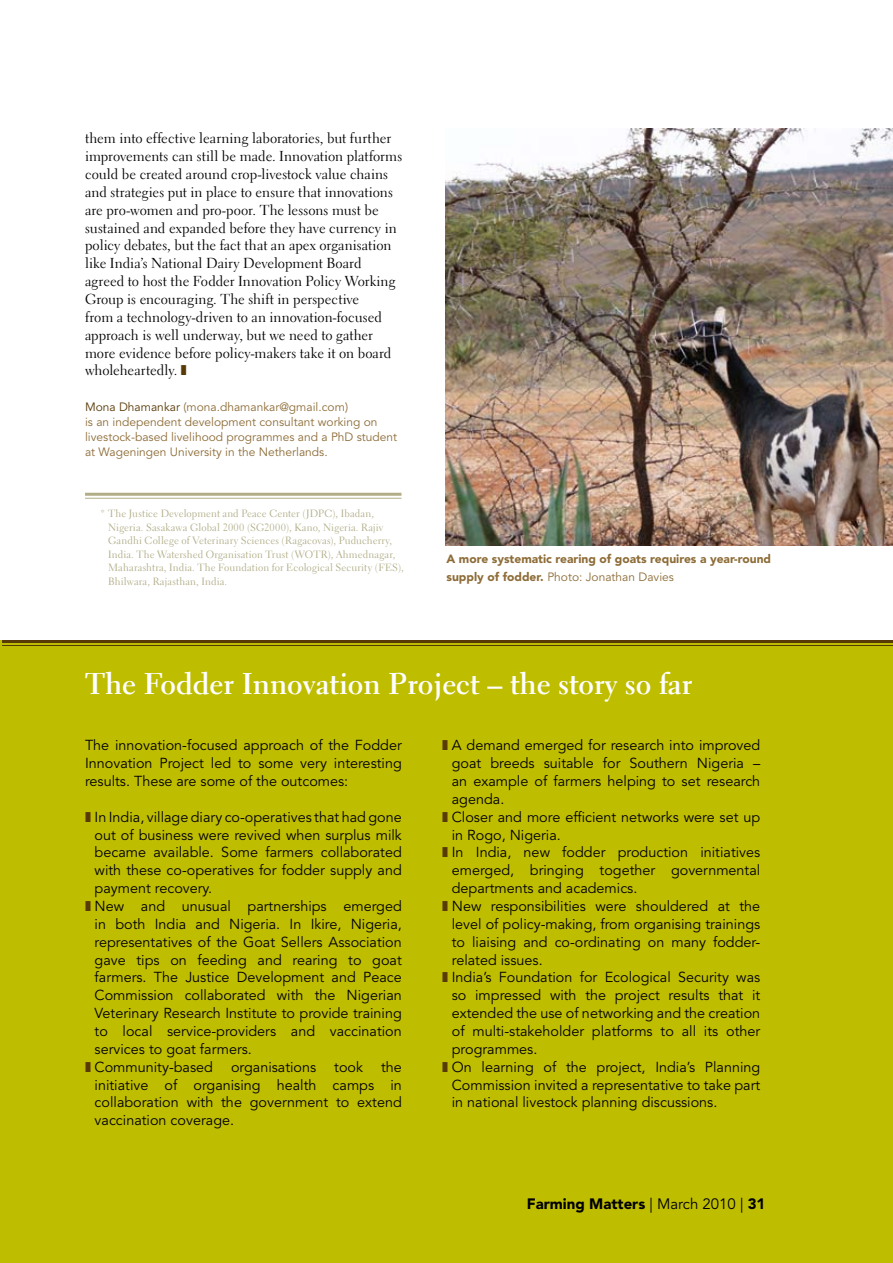
<style>
.page{position:relative;width:893px;height:1263px;background:#fff}
.page>*{position:absolute;margin:0;border:0;box-sizing:border-box;transform-origin:0 0}
.t1{font:700 30px "Electra LT Std";color:#fff}
.t2{font:900 15px "Avenir LT Std";color:#000}
.t3{font:14.4px/17.9px "Avenir LT Std";color:#000;text-align:justify}
.t4{font:14.4px/17.9px "Electra LT Std";color:#000}
.t5{font:12px/15px "Avenir LT Std";color:#8d6c37}
.t6{font:900 12px/17.9px "Avenir LT Std";color:#8d6c37}
.t7{font:10.5px/13.5px "Electra LT Std";letter-spacing:.015em;color:#b1ad87}
.s1{color:#583a06}
.s2{font-weight:400}
</style>
<div class="page">
<hr style="left:85px;top:493px;width:316px;height:3px;background:#b1ad87">
<hr style="left:85px;top:498px;width:316px;height:1px;background:#b1ad87">
<div style="left:0;top:640px;width:893px;height:623px;background:#bfbd00"></div>
<hr style="left:2px;top:640px;width:891px;height:3px;background:#583a06">
<hr style="left:2px;top:645px;width:891px;height:1px;background:#583a06">
<img style="left:446px;top:129px;width:447px;height:417px">
<p class="t4" style="left:85px;top:129px;width:319px">them into effective learning laboratories, but further improvements can still be made. Innovation platforms could be created around crop-livestock value chains and strategies put in place to ensure that innovations are pro-women and pro-poor. The lessons must be sustained and expanded before they have currency in policy debates, but the fact that an apex organisation like India’s National Dairy Development Board agreed to host the Fodder Innovation Policy Working Group is encouraging. The shift in perspective<br>from a technology-driven to an innovation-focused approach is well underway, but we need to gather more evidence before policy-makers take it on board wholeheartedly. <span class="s1">❚</span></p>
<p class="t5" style="left:85px;top:400px;width:314px"><span class="s1">Mona Dhamankar</span> (mona.dhamankar@gmail.com)<br>is an independent development consultant working on livestock-based livelihood programmes and a PhD student at Wageningen University in the Netherlands.</p>
<p class="t7" style="left:108px;top:507px;width:297px;text-indent:-8px">* The Justice Development and Peace Center (JDPC), Ibadan, Nigeria. Sasakawa Global 2000 (SG2000), Kano, Nigeria. Rajiv Gandhi College of Veterinary Sciences (Ragacovas), Puducherry, India. The Watershed Organisation Trust (WOTR), Ahmednagar, Maharashtra, India. The Foundation for Ecological Security (FES), Bhilwara, Rajasthan, India.</p>
<p class="t6" style="left:446px;top:550px;width:326px">A more systematic rearing of goats requires a year-round supply of fodder. <span class="s2">Photo: Jonathan Davies</span></p>
<h1 class="t1" style="left:85px;top:665px;width:609px">The Fodder Innovation Project – the story so far</h1>
<p class="t3" style="left:85px;top:737px;width:318px">The innovation-focused approach of the Fodder Innovation Project led to some very interesting results. These are some of the outcomes:</p>
<p class="t3" style="left:85px;top:808px;width:318px"><span class="s1">❚</span> In India, village diary co-operatives that had gone</p>
<p class="t3" style="left:95px;top:826px;width:309px">out of business were revived when surplus milk</p>
<p class="t3" style="left:95px;top:844px;width:309px">became available. Some farmers collaborated</p>
<p class="t3" style="left:95px;top:862px;width:309px">with these co-operatives for fodder supply and</p>
<p class="t3" style="left:95px;top:880px;width:119px">payment recovery.</p>
<p class="t3" style="left:85px;top:897px;width:318px"><span class="s1">❚</span> New and unusual partnerships emerged</p>
<p class="t3" style="left:95px;top:915px;width:309px">in both India and Nigeria. In Ikire, Nigeria,</p>
<p class="t3" style="left:95px;top:933px;width:309px">representatives of the Goat Sellers Association</p>
<p class="t3" style="left:95px;top:951px;width:309px">gave tips on feeding and rearing to goat</p>
<p class="t3" style="left:95px;top:969px;width:309px">farmers. The Justice Development and Peace</p>
<p class="t3" style="left:95px;top:987px;width:309px">Commission collaborated with the Nigerian</p>
<p class="t3" style="left:95px;top:1005px;width:309px">Veterinary Research Institute to provide training</p>
<p class="t3" style="left:95px;top:1022px;width:309px">to local service-providers and vaccination</p>
<p class="t3" style="left:95px;top:1040px;width:159px">services to goat farmers.</p>
<p class="t3" style="left:85px;top:1058px;width:318px"><span class="s1">❚</span> Community-based organisations took the</p>
<p class="t3" style="left:95px;top:1076px;width:309px">initiative of organising health camps in</p>
<p class="t3" style="left:95px;top:1094px;width:309px">collaboration with the government to extend</p>
<p class="t3" style="left:95px;top:1112px;width:141px">vaccination coverage.</p>
<p class="t3" style="left:442px;top:737px;width:320px"><span class="s1">❚</span> A demand emerged for research into improved</p>
<p class="t3" style="left:452px;top:755px;width:310px">goat breeds suitable for Southern Nigeria –</p>
<p class="t3" style="left:452px;top:772px;width:310px">an example of farmers helping to set research</p>
<p class="t3" style="left:452px;top:790px;width:54px">agenda.</p>
<p class="t3" style="left:442px;top:808px;width:320px"><span class="s1">❚</span> Closer and more efficient networks were set up</p>
<p class="t3" style="left:452px;top:826px;width:111px">in Rogo, Nigeria.</p>
<p class="t3" style="left:442px;top:844px;width:320px"><span class="s1">❚</span> In India, new fodder production initiatives</p>
<p class="t3" style="left:452px;top:862px;width:310px">emerged, bringing together governmental</p>
<p class="t3" style="left:452px;top:880px;width:187px">departments and academics.</p>
<p class="t3" style="left:442px;top:897px;width:320px"><span class="s1">❚</span> New responsibilities were shouldered at the</p>
<p class="t3" style="left:452px;top:915px;width:310px">level of policy-making, from organising trainings</p>
<p class="t3" style="left:452px;top:933px;width:310px">to liaising and co-ordinating on many fodder-</p>
<p class="t3" style="left:452px;top:951px;width:92px">related issues.</p>
<p class="t3" style="left:442px;top:969px;width:320px"><span class="s1">❚</span> India’s Foundation for Ecological Security was</p>
<p class="t3" style="left:452px;top:987px;width:310px">so impressed with the project results that it</p>
<p class="t3" style="left:452px;top:1005px;width:310px">extended the use of networking and the creation</p>
<p class="t3" style="left:452px;top:1022px;width:310px">of multi-stakeholder platforms to all its other</p>
<p class="t3" style="left:452px;top:1040px;width:87px">programmes.</p>
<p class="t3" style="left:442px;top:1058px;width:320px"><span class="s1">❚</span> On learning of the project, India’s Planning</p>
<p class="t3" style="left:452px;top:1076px;width:310px">Commission invited a representative to take part</p>
<p class="t3" style="left:452px;top:1094px;width:267px">in national livestock planning discussions.</p>
<p class="t2" style="left:527px;top:1195px;width:240px">Farming Matters <span class="s2">| March 2010 |</span> 31</p>
</div>
